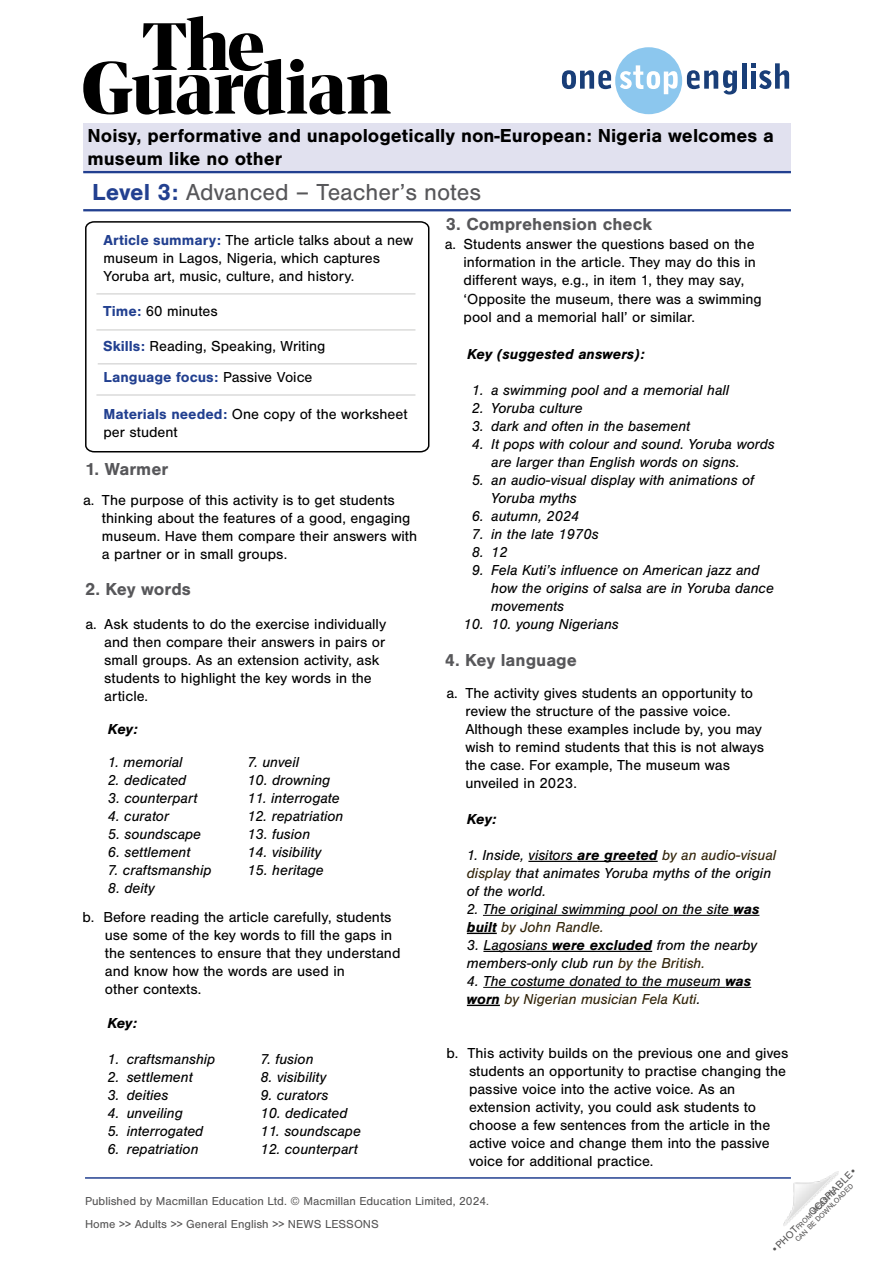
<style>
.page{position:relative;width:893px;height:1263px;background:#fff}
.page>*{position:absolute;margin:0;border:0;box-sizing:border-box;transform-origin:0 0}
.t1{font:24px "Nimbus San";color:#57575a}
.t2{font:700 19.5px/23.4px "Nimbus San";color:#000}
.t3{font:700 18px "Nimbus San";color:#57575a}
.t4{font:15px/18px "Nimbus San";color:#000}
.t5{font:italic 15px/18px "Nimbus San";color:#000}
.t6{font:italic 700 15px "Nimbus San";color:#000}
.t7{font:12px/23.1px "Nimbus San";color:#575656}
.t8{font:10.5px "Nimbus San";color:#575656}
.t9{font:7.5px "Nimbus San";color:#575656}
.s1{font-weight:700;color:#224090}
.s2{font-weight:700}
.s3{color:#33250a}
.s4{font-size:10.5px}
</style>
<div class="page">
<hr style="left:85px;top:1177px;width:706px;height:2px;background:#224090">
<svg style="left:783px;top:1171px;width:55px;height:55px"></svg>
<div style="left:83px;top:124px;width:708px;height:49px;background:#e1e1ef"></div>
<hr style="left:83px;top:171px;width:708px;height:2px;background:#224090">
<hr style="left:83px;top:209px;width:708px;height:2px;background:#224090">
<svg style="left:83px;top:16px;width:308px;height:99px"></svg>
<svg style="left:562px;top:47px;width:175px;height:67px"></svg>
<hr style="left:742px;top:63px;width:4px;height:26px;background:#193e78">
<svg style="left:751px;top:63px;width:38px;height:26px"></svg>
<svg style="left:85px;top:221px;width:345px;height:232px"></svg>
<hr style="left:528px;top:861px;width:49px;height:1px;background:#000">
<hr style="left:577px;top:861px;width:81px;height:1px;background:#000">
<hr style="left:483px;top:915px;width:250px;height:1px;background:#000">
<svg style="left:733px;top:915px;width:26px;height:1px"></svg>
<hr style="left:467px;top:933px;width:30px;height:1px;background:#000">
<hr style="left:483px;top:951px;width:69px;height:1px;background:#000">
<hr style="left:552px;top:951px;width:100px;height:1px;background:#000">
<hr style="left:483px;top:987px;width:242px;height:1px;background:#000">
<svg style="left:725px;top:987px;width:26px;height:1px"></svg>
<hr style="left:467px;top:1005px;width:33px;height:1px;background:#000">
<h2 class="t2" style="left:88px;top:124px;width:688px">Noisy, performative and unapologetically non-European: Nigeria welcomes a museum like no other</h2>
<h1 class="t1" style="left:92px;top:179px;width:390px"><span class="s1">Level 3:</span> Advanced – Teacher’s notes</h1>
<p class="t3" style="left:446px;top:214px;width:208px">3. Comprehension check</p>
<p class="t4" style="left:464px;top:235px;width:300px;text-indent:-19px">a. Students answer the questions based on the information in the article. They may do this in different ways, e.g., in item 1, they may say, ‘Opposite the museum, there was a swimming pool and a memorial hall’ or similar.</p>
<p class="t6" style="left:467px;top:345px;width:179px">Key (suggested answers):</p>
<p class="t5" style="left:472px;top:381px;width:259px">1. a swimming pool and a memorial hall</p>
<p class="t5" style="left:472px;top:399px;width:112px">2. Yoruba culture</p>
<p class="t5" style="left:472px;top:417px;width:220px">3. dark and often in the basement</p>
<p class="t5" style="left:491px;top:435px;width:285px;text-indent:-19px">4. It pops with colour and sound. Yoruba words are larger than English words on signs.</p>
<p class="t5" style="left:491px;top:471px;width:264px;text-indent:-19px">5. an audio-visual display with animations of<br>Yoruba myths</p>
<p class="t5" style="left:472px;top:507px;width:109px">6. autumn, 2024</p>
<p class="t5" style="left:472px;top:525px;width:128px">7. in the late 1970s</p>
<p class="t5" style="left:472px;top:543px;width:37px">8. 12</p>
<p class="t5" style="left:491px;top:561px;width:284px;text-indent:-19px">9. Fela Kuti’s influence on American jazz and how the origins of salsa are in Yoruba dance movements</p>
<p class="t5" style="left:464px;top:615px;width:157px">10. 10. young Nigerians</p>
<p class="t4" style="left:104px;top:231px;width:311px"><span class="s1">Article summary:</span> The article talks about a new museum in Lagos, Nigeria, which captures<br>Yoruba art, music, culture, and history.</p>
<p class="t4" style="left:103px;top:302px;width:116px"><span class="s1">Time:</span> 60 minutes</p>
<p class="t4" style="left:103px;top:331px;width:224px;line-height:30.8px"><span class="s1">Skills:</span> Reading, Speaking, Writing<br><span class="s1">Language focus:</span> Passive Voice</p>
<p class="t4" style="left:104px;top:405px;width:305px"><span class="s1">Materials needed:</span> One copy of the worksheet per student</p>
<p class="t3" style="left:85px;top:459px;width:85px">1. Warmer</p>
<p class="t4" style="left:102px;top:491px;width:317px;text-indent:-19px">a. The purpose of this activity is to get students thinking about the features of a good, engaging museum. Have them compare their answers with a partner or in small groups.</p>
<p class="t3" style="left:85px;top:579px;width:107px">2. Key words</p>
<p class="t4" style="left:104px;top:615px;width:283px;text-indent:-19px">a. Ask students to do the exercise individually and then compare their answers in pairs or small groups. As an extension activity, ask students to highlight the key words in the article.</p>
<p class="t6" style="left:108px;top:720px;width:31px">Key:</p>
<p class="t5" style="left:108px;top:753px;width:76px">1. memorial</p>
<p class="t5" style="left:108px;top:771px;width:80px">2. dedicated</p>
<p class="t5" style="left:108px;top:789px;width:91px">3. counterpart</p>
<p class="t5" style="left:108px;top:807px;width:63px">4. curator</p>
<p class="t5" style="left:108px;top:825px;width:95px">5. soundscape</p>
<p class="t5" style="left:108px;top:843px;width:84px">6. settlement</p>
<p class="t5" style="left:108px;top:861px;width:105px">7. craftsmanship</p>
<p class="t5" style="left:108px;top:879px;width:48px">8. deity</p>
<p class="t3" style="left:445px;top:650px;width:134px">4. Key language</p>
<p class="t4" style="left:465px;top:685px;width:300px;text-indent:-19px">a. The activity gives students an opportunity to review the structure of the passive voice.<br>Although these examples include by, you may wish to remind students that this is not always the case. For example, The museum was unveiled in 2023.</p>
<p class="t5" style="left:247px;top:753px;width:53px">7. unveil</p>
<p class="t5" style="left:247px;top:771px;width:85px">10. drowning</p>
<p class="t5" style="left:247px;top:789px;width:94px">11. interrogate</p>
<p class="t5" style="left:247px;top:807px;width:98px">12. repatriation</p>
<p class="t5" style="left:247px;top:825px;width:64px">13. fusion</p>
<p class="t5" style="left:247px;top:843px;width:76px">14. visibility</p>
<p class="t5" style="left:247px;top:861px;width:78px">15. heritage</p>
<p class="t6" style="left:467px;top:810px;width:31px">Key:</p>
<p class="t5" style="left:467px;top:846px;width:311px">1. Inside, visitors <span class="s2">are greeted</span> <span class="s3">by an audio-visual display</span> that animates Yoruba myths of the origin of the world.</p>
<p class="t5" style="left:467px;top:900px;width:294px">2. The original swimming pool on the site <span class="s2">was built</span> <span class="s3">by John Randle.</span></p>
<p class="t5" style="left:467px;top:936px;width:292px">3. Lagosians <span class="s2">were excluded</span> from the nearby members-only club run <span class="s3">by the British.</span></p>
<p class="t5" style="left:467px;top:972px;width:286px">4. The costume donated to the museum <span class="s2">was worn</span> <span class="s3">by Nigerian musician Fela Kuti</span>.</p>
<p class="t4" style="left:105px;top:909px;width:297px;text-indent:-22px">b. Before reading the article carefully, students use some of the key words to fill the gaps in the sentences to ensure that they understand and know how the words are used in<br>other contexts.</p>
<p class="t6" style="left:107px;top:1014px;width:31px">Key:</p>
<p class="t5" style="left:107px;top:1050px;width:109px">1. craftsmanship</p>
<p class="t5" style="left:107px;top:1068px;width:87px">2. settlement</p>
<p class="t5" style="left:107px;top:1086px;width:62px">3. deities</p>
<p class="t5" style="left:107px;top:1104px;width:77px">4. unveiling</p>
<p class="t5" style="left:107px;top:1122px;width:98px">5. interrogated</p>
<p class="t5" style="left:107px;top:1140px;width:93px">6. repatriation</p>
<p class="t4" style="left:469px;top:1044px;width:321px;text-indent:-22px">b. This activity builds on the previous one and gives students an opportunity to practise changing the passive voice into the active voice. As an extension activity, you could ask students to choose a few sentences from the article in the active voice and change them into the passive voice for additional practice.</p>
<p class="t5" style="left:260px;top:1050px;width:55px">7. fusion</p>
<p class="t5" style="left:260px;top:1068px;width:68px">8. visibility</p>
<p class="t5" style="left:260px;top:1086px;width:70px">9. curators</p>
<p class="t5" style="left:260px;top:1104px;width:89px">10. dedicated</p>
<p class="t5" style="left:260px;top:1122px;width:102px">11. soundscape</p>
<p class="t5" style="left:260px;top:1140px;width:99px">12. counterpart</p>
<p class="t8" style="left:806px;top:1210px;width:66px;rotate:-45deg">OCOPIABLE•</p>
<p class="t9" style="left:793px;top:1238px;width:81px;rotate:-45deg">CAN BE DOWNLOADED</p>
<p class="t9" style="left:770px;top:1249px;width:89px;rotate:-45deg"><span class="s4">• PHOT</span>FROM WEBSITE</p>
<p class="t7" style="left:85px;top:1189px;width:405px">Published by Macmillan Education Ltd. © Macmillan Education Limited, 2024.<br>Home &gt;&gt; Adults &gt;&gt; General English &gt;&gt; NEWS LESSONS</p>
</div>
